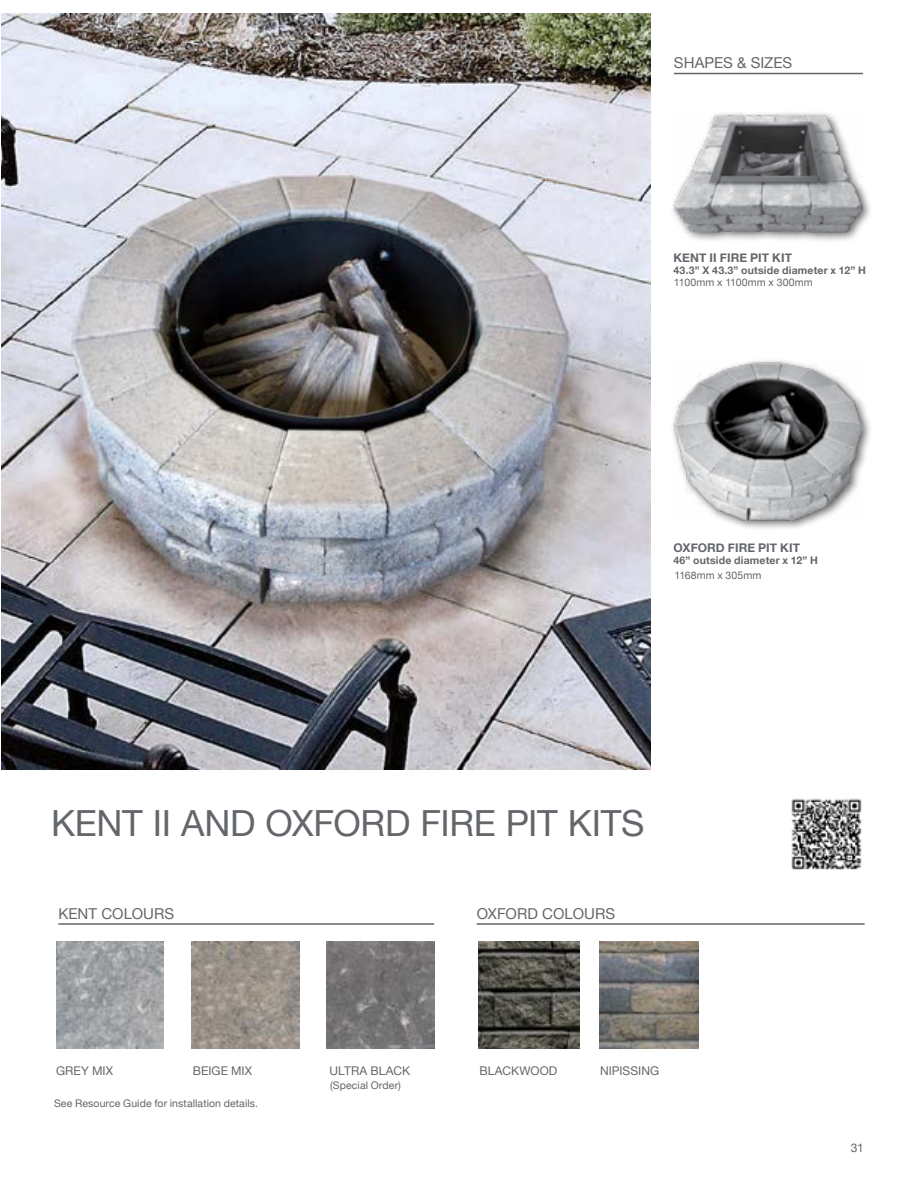
<style>
.page{position:relative;width:918px;height:1188px;background:#fff}
.page>*{position:absolute;margin:0;border:0;box-sizing:border-box;transform-origin:0 0}
.t1{font:36px "Helvetica Neue";letter-spacing:-.01em;color:#63666a}
.t2{font:15px "Helvetica Neue";letter-spacing:.005em;color:#63666a}
.t3{font:12px "Helvetica Neue";letter-spacing:.005em;color:#63666a}
.t4{font:700 12px "Helvetica Neue";letter-spacing:.005em;color:#63666a}
.t5{font:10.5px "Helvetica Neue";letter-spacing:.01em;color:#63666a}
.t6{font:700 10.5px "Helvetica Neue";letter-spacing:.02em;color:#63666a}
</style>
<div class="page">
<hr style="left:58px;top:923px;width:376px;height:2px;background:#63666a">
<hr style="left:477px;top:923px;width:388px;height:2px;background:#63666a">
<hr style="left:674px;top:73px;width:189px;height:1px;background:#63666a">
<div style="left:670px;top:110px;width:203px;height:133px;background:#000;opacity:.6"></div>
<img style="left:674px;top:114px;width:189px;height:119px">
<div style="left:670px;top:358px;width:203px;height:173px;background:#000;opacity:.6"></div>
<img style="left:674px;top:362px;width:189px;height:160px">
<img style="left:192px;top:941px;width:107px;height:108px">
<img style="left:56px;top:941px;width:108px;height:108px">
<img style="left:327px;top:941px;width:107px;height:108px">
<img style="left:478px;top:941px;width:101px;height:108px">
<img style="left:599px;top:941px;width:99px;height:108px">
<img style="left:791px;top:798px;width:71px;height:72px">
<img style="left:2px;top:14px;width:648px;height:755px">
<h2 class="t2" style="left:674px;top:52px;width:120px">SHAPES &amp; SIZES</h2>
<p class="t4" style="left:674px;top:249px;width:120px">KENT II FIRE PIT KIT</p>
<p class="t6" style="left:674px;top:262px;width:194px">43.3” X 43.3” outside diameter x 12” H</p>
<p class="t5" style="left:674px;top:275px;width:140px">1100mm x 1100mm x 300mm</p>
<p class="t4" style="left:674px;top:538px;width:128px">OXFORD FIRE PIT KIT</p>
<p class="t6" style="left:674px;top:552px;width:146px">46” outside diameter x 12” H</p>
<p class="t5" style="left:674px;top:567px;width:89px">1168mm x 305mm</p>
<h1 class="t1" style="left:51px;top:797px;width:595px">KENT II AND OXFORD FIRE PIT KITS</h1>
<h2 class="t2" style="left:58px;top:903px;width:117px">KENT COLOURS</h2>
<h2 class="t2" style="left:477px;top:903px;width:140px">OXFORD COLOURS</h2>
<p class="t3" style="left:56px;top:1062px;width:58px">GREY MIX</p>
<p class="t3" style="left:193px;top:1062px;width:61px">BEIGE MIX</p>
<p class="t3" style="left:330px;top:1062px;width:82px">ULTRA BLACK</p>
<p class="t3" style="left:479px;top:1062px;width:79px">BLACKWOOD</p>
<p class="t3" style="left:600px;top:1062px;width:61px">NIPISSING</p>
<p class="t5" style="left:54px;top:1095px;width:204px">See Resource Guide for installation details.</p>
<p class="t5" style="left:330px;top:1077px;width:72px">(Special Order)</p>
<p class="t3" style="left:851px;top:1139px;width:15px">31</p>
</div>
